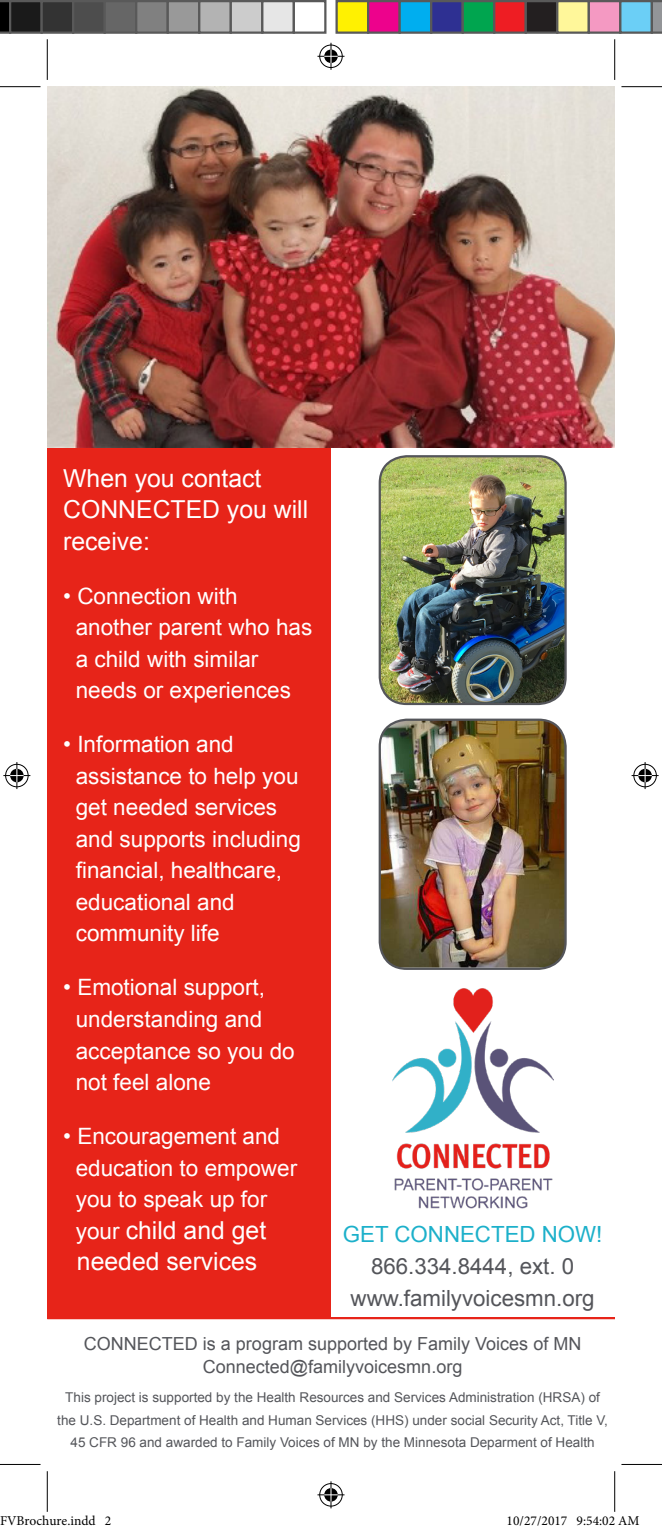
<style>
.page{position:relative;width:662px;height:1532px;background:#fff}
.page>*{position:absolute;margin:0;border:0;box-sizing:border-box;transform-origin:0 0}
.t1{font:24.75px/31.5px "Arial";color:#fff}
.t2{font:22.5px "Arial";color:#fff}
.t3{font:22.28px "Arial";color:#54555a}
.t4{font:22.28px "Arial";color:#1cb0ca}
.t5{font:18px "Arial";color:#54555a}
.t6{font:13.5px/22.5px "Arial";color:#54555a;text-align:center}
.t7{font:13.5px "Minion Pro";color:#000}
.s1{font-size:22.5px}
</style>
<div class="page">
<div style="left:47px;top:445px;width:284px;height:873px;background:#e72419"></div>
<img style="left:47px;top:87px;width:567px;height:361px">
<hr style="left:47px;top:1316px;width:567px;height:2px;background:#e72419">
<img style="left:381px;top:456px;width:184px;height:248px">
<div style="left:378px;top:455px;width:188px;height:250px;border:2px solid #54555a;border-radius:27px"></div>
<img style="left:381px;top:720px;width:184px;height:247px">
<div style="left:378px;top:718px;width:188px;height:251px;border:2px solid #54555a;border-radius:27px"></div>
<img style="left:392px;top:988px;width:161px;height:221px">
<hr style="left:0;top:86px;width:40px;height:1px;background:#000">
<hr style="left:621px;top:86px;width:41px;height:1px;background:#000">
<hr style="left:0;top:1463px;width:40px;height:1px;background:#000">
<hr style="left:621px;top:1463px;width:41px;height:1px;background:#000">
<hr style="left:47px;top:39px;width:1px;height:41px;background:#000">
<hr style="left:47px;top:1470px;width:1px;height:41px;background:#000">
<hr style="left:614px;top:39px;width:1px;height:41px;background:#000">
<svg style="left:317px;top:43px;width:27px;height:27px"></svg>
<svg style="left:317px;top:1481px;width:27px;height:27px"></svg>
<svg style="left:3px;top:762px;width:27px;height:27px"></svg>
<svg style="left:631px;top:762px;width:27px;height:27px"></svg>
<svg style="left:0;top:0;width:9px;height:34px"></svg>
<div style="left:10px;top:1px;width:32px;height:32px;background:#1a1a1a"></div>
<div style="left:9px;top:0;width:34px;height:34px;border:2px solid #595959"></div>
<div style="left:42px;top:1px;width:31px;height:32px;background:#333"></div>
<div style="left:40px;top:0;width:34px;height:34px;border:2px solid #595959"></div>
<div style="left:73px;top:1px;width:32px;height:32px;background:#4d4d4d"></div>
<div style="left:72px;top:0;width:34px;height:34px;border:2px solid #595959"></div>
<div style="left:105px;top:1px;width:31px;height:32px;background:#666"></div>
<div style="left:104px;top:0;width:33px;height:34px;border:2px solid #595959"></div>
<div style="left:136px;top:1px;width:32px;height:32px;background:#808080"></div>
<div style="left:135px;top:0;width:34px;height:34px;border:2px solid #595959"></div>
<div style="left:168px;top:1px;width:31px;height:32px;background:#999"></div>
<div style="left:166px;top:0;width:34px;height:34px;border:2px solid #595959"></div>
<div style="left:199px;top:1px;width:32px;height:32px;background:#b3b3b3"></div>
<div style="left:198px;top:0;width:34px;height:34px;border:2px solid #595959"></div>
<div style="left:231px;top:1px;width:31px;height:32px;background:#ccc"></div>
<div style="left:230px;top:0;width:33px;height:34px;border:2px solid #595959"></div>
<div style="left:262px;top:1px;width:32px;height:32px;background:#e6e6e6"></div>
<div style="left:261px;top:0;width:34px;height:34px;border:2px solid #595959"></div>
<div style="left:292px;top:0;width:34px;height:34px;border:2px solid #595959"></div>
<div style="left:336px;top:1px;width:32px;height:32px;background:#fff101"></div>
<div style="left:335px;top:0;width:34px;height:34px;border:2px solid #595959"></div>
<div style="left:368px;top:1px;width:31px;height:32px;background:#ed028c"></div>
<div style="left:367px;top:0;width:33px;height:34px;border:2px solid #595959"></div>
<div style="left:399px;top:1px;width:32px;height:32px;background:#00aeef"></div>
<div style="left:398px;top:0;width:34px;height:34px;border:2px solid #595959"></div>
<div style="left:431px;top:1px;width:31px;height:32px;background:#2e3092"></div>
<div style="left:430px;top:0;width:34px;height:34px;border:2px solid #595959"></div>
<div style="left:462px;top:1px;width:32px;height:32px;background:#00a54f"></div>
<div style="left:461px;top:0;width:34px;height:34px;border:2px solid #595959"></div>
<div style="left:494px;top:1px;width:31px;height:32px;background:#ee1d23"></div>
<div style="left:493px;top:0;width:33px;height:34px;border:2px solid #595959"></div>
<div style="left:525px;top:1px;width:32px;height:32px;background:#231f20"></div>
<div style="left:524px;top:0;width:34px;height:34px;border:2px solid #595959"></div>
<div style="left:557px;top:1px;width:31px;height:32px;background:#fff79a"></div>
<div style="left:556px;top:0;width:34px;height:34px;border:2px solid #595959"></div>
<div style="left:588px;top:1px;width:32px;height:32px;background:#f499c2"></div>
<div style="left:587px;top:0;width:34px;height:34px;border:2px solid #595959"></div>
<div style="left:620px;top:1px;width:31px;height:32px;background:#6bcff6"></div>
<div style="left:619px;top:0;width:33px;height:34px;border:2px solid #595959"></div>
<svg style="left:650px;top:0;width:12px;height:34px"></svg>
<svg style="left:614px;top:1463px;width:26px;height:49px"></svg>
<p class="t1" style="left:63px;top:462px;width:246px">When you contact<br>CONNECTED you will receive:</p>
<p class="t2" style="left:63px;top:581px;width:176px">• Connection with</p>
<p class="t2" style="left:76px;top:612px;width:238px">another parent who has</p>
<p class="t2" style="left:76px;top:644px;width:184px">a child with similar</p>
<p class="t2" style="left:76px;top:675px;width:217px">needs or experiences</p>
<p class="t2" style="left:63px;top:729px;width:172px">• Information and</p>
<p class="t2" style="left:76px;top:761px;width:224px">assistance to help you</p>
<p class="t2" style="left:76px;top:792px;width:203px">get needed services</p>
<p class="t2" style="left:76px;top:824px;width:227px">and supports including</p>
<p class="t2" style="left:76px;top:855px;width:208px">financial, healthcare,</p>
<p class="t2" style="left:76px;top:887px;width:160px">educational and</p>
<p class="t2" style="left:76px;top:918px;width:145px">community life</p>
<p class="t2" style="left:63px;top:972px;width:203px">• Emotional support,</p>
<p class="t2" style="left:76px;top:1004px;width:188px">understanding and</p>
<p class="t2" style="left:76px;top:1035px;width:220px">acceptance so you do</p>
<p class="t2" style="left:76px;top:1067px;width:137px">not feel alone</p>
<p class="t2" style="left:63px;top:1121px;width:218px">• Encouragement and</p>
<p class="t2" style="left:76px;top:1152px;width:223px">education to empower</p>
<p class="t2" style="left:76px;top:1184px;width:193px">you to speak up for</p>
<p class="t1" style="left:76px;top:1214px;width:192px"><span class="s1">your</span> child and get</p>
<p class="t1" style="left:77px;top:1245px;width:182px">needed services</p>
<p class="t4" style="left:343px;top:1219px;width:261px">GET CONNECTED NOW!</p>
<p class="t3" style="left:371px;top:1251px;width:205px">866.334.8444, ext. 0</p>
<p class="t3" style="left:350px;top:1282px;width:245px">www.familyvoicesmn.org</p>
<p class="t5" style="left:84px;top:1332px;width:499px">CONNECTED is a program supported by Family Voices of MN</p>
<p class="t5" style="left:203px;top:1354px;width:261px">Connected@familyvoicesmn.org</p>
<p class="t6" style="left:57px;top:1386px;width:552px">This project is supported by the Health Resources and Services Administration (HRSA) of the U.S. Department of Health and Human Services (HHS) under social Security Act, Title V,<br>45 CFR 96 and awarded to Family Voices of MN by the Minnesota Deparment of Health</p>
<p class="t7" style="left:0;top:1511px;width:113px">FVBrochure.indd 2</p>
<p class="t7" style="left:506px;top:1511px;width:134px">10/27/2017 9:54:02 AM</p>
</div>
